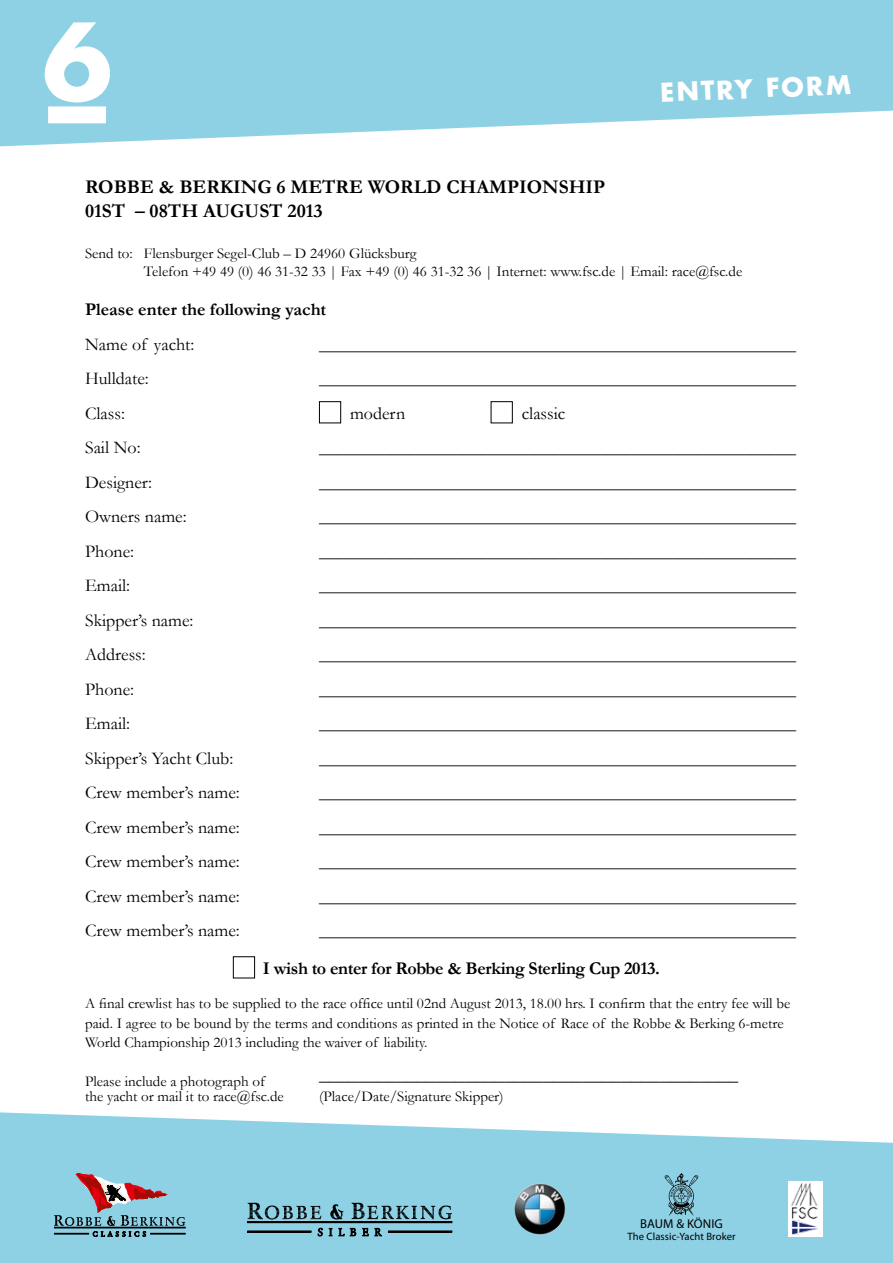
<style>
.page{position:relative;width:893px;height:1263px;background:#fff}
.page>*{position:absolute;margin:0;border:0;box-sizing:border-box;transform-origin:0 0}
.t1{font:700 25.35px "Futura Std";color:#fff}
.t2{font:700 19.5px/23.4px "Garamond";color:#000}
.t3{font:19.5px "Garamond";color:#000}
.t4{font:18px "Garamond";color:#000}
.t5{font:700 18px "Garamond";letter-spacing:-.015em;color:#000}
.t6{font:15px/19.5px "Garamond";color:#000}
.t7{font:600 12.9px "Baskerville";letter-spacing:.005em;color:#000}
.t8{font:10.65px "Baskerville";letter-spacing:.005em;color:#000}
</style>
<div class="page">
<svg style="left:0;top:0;width:893px;height:147px;background:#9dd7e7"></svg>
<svg style="left:0;top:1112px;width:893px;height:151px;background:#9bd6e6"></svg>
<svg style="left:45px;top:22px;width:65px;height:101px"></svg>
<svg style="left:665px;top:1173px;width:33px;height:42px"></svg>
<div style="left:388px;top:1231px;width:64px;height:1px;border:1px solid #000"></div>
<div style="left:248px;top:1231px;width:63px;height:1px;border:1px solid #000"></div>
<div style="left:248px;top:1221px;width:204px;height:2px;border:1px solid #000"></div>
<svg style="left:318px;top:1228px;width:64px;height:8px"></svg>
<svg style="left:248px;top:1203px;width:73px;height:16px"></svg>
<svg style="left:352px;top:1203px;width:100px;height:16px;background:#6595a3"></svg>
<svg style="left:330px;top:1204px;width:13px;height:15px"></svg>
<svg style="left:54px;top:1173px;width:131px;height:63px;background:#87a2b0"></svg>
<hr style="left:54px;top:1233px;width:35px;height:1px;background:#000">
<hr style="left:151px;top:1233px;width:34px;height:1px;background:#000">
<img style="left:514px;top:1183px;width:54px;height:52px">
<div style="left:789px;top:1181px;width:34px;height:55px;background:#fff"></div>
<img style="left:791px;top:1182px;width:28px;height:53px">
<div style="left:319px;top:401px;width:22px;height:22px;border:1px solid #000"></div>
<div style="left:491px;top:401px;width:22px;height:22px;border:1px solid #000"></div>
<div style="left:233px;top:956px;width:22px;height:22px;border:1px solid #000"></div>
<h1 class="t1" style="left:660px;top:76px;width:192px;rotate:-3deg">Entry form</h1>
<p class="t2" style="left:85px;top:175px;width:522px">Robbe &amp; Berking 6 Metre World Championship<br>01st – 08th August 2013</p>
<p class="t6" style="left:144px;top:244px;width:600px;line-height:18px;text-indent:-59px">Send to: Flensburger Segel-Club – D 24960 Glücksburg<br>Telefon +49 49 (0) 46 31-32 33 | Fax +49 (0) 46 31-32 36 | Internet: www.fsc.de | Email: race@fsc.de</p>
<p class="t5" style="left:85px;top:299px;width:243px">Please enter the following yacht</p>
<p class="t4" style="left:85px;top:333px;width:111px">Name of yacht:</p>
<p class="t4" style="left:319px;top:333px;width:478px">_____________________________________________________</p>
<p class="t4" style="left:85px;top:368px;width:65px">Hulldate:</p>
<p class="t4" style="left:319px;top:368px;width:478px">_____________________________________________________</p>
<p class="t4" style="left:85px;top:402px;width:41px">Class:</p>
<p class="t4" style="left:350px;top:402px;width:57px">modern</p>
<p class="t4" style="left:522px;top:402px;width:45px">classic</p>
<p class="t4" style="left:85px;top:437px;width:57px">Sail No:</p>
<p class="t4" style="left:319px;top:437px;width:479px">_____________________________________________________</p>
<p class="t4" style="left:85px;top:471px;width:69px">Designer:</p>
<p class="t4" style="left:319px;top:471px;width:479px">_____________________________________________________</p>
<p class="t4" style="left:85px;top:506px;width:103px">Owners name:</p>
<p class="t4" style="left:319px;top:506px;width:479px">_____________________________________________________</p>
<p class="t4" style="left:85px;top:540px;width:51px">Phone:</p>
<p class="t4" style="left:319px;top:540px;width:479px">_____________________________________________________</p>
<p class="t4" style="left:85px;top:575px;width:47px">Email:</p>
<p class="t4" style="left:319px;top:575px;width:479px">_____________________________________________________</p>
<p class="t4" style="left:85px;top:609px;width:110px">Skipper’s name:</p>
<p class="t4" style="left:319px;top:609px;width:479px">_____________________________________________________</p>
<p class="t4" style="left:85px;top:644px;width:62px">Address:</p>
<p class="t4" style="left:319px;top:644px;width:479px">_____________________________________________________</p>
<p class="t4" style="left:85px;top:678px;width:51px">Phone:</p>
<p class="t4" style="left:319px;top:678px;width:479px">_____________________________________________________</p>
<p class="t4" style="left:85px;top:713px;width:47px">Email:</p>
<p class="t4" style="left:319px;top:713px;width:479px">_____________________________________________________</p>
<p class="t4" style="left:85px;top:747px;width:150px">Skipper’s Yacht Club:</p>
<p class="t4" style="left:319px;top:747px;width:479px">_____________________________________________________</p>
<p class="t4" style="left:85px;top:782px;width:156px">Crew member’s name:</p>
<p class="t4" style="left:319px;top:782px;width:479px">_____________________________________________________</p>
<p class="t4" style="left:85px;top:816px;width:156px">Crew member’s name:</p>
<p class="t4" style="left:319px;top:816px;width:479px">_____________________________________________________</p>
<p class="t4" style="left:85px;top:851px;width:156px">Crew member’s name:</p>
<p class="t4" style="left:319px;top:851px;width:479px">_____________________________________________________</p>
<p class="t4" style="left:85px;top:885px;width:156px">Crew member’s name:</p>
<p class="t4" style="left:319px;top:885px;width:479px">_____________________________________________________</p>
<p class="t4" style="left:85px;top:920px;width:156px">Crew member’s name:</p>
<p class="t4" style="left:319px;top:920px;width:479px">_____________________________________________________</p>
<p class="t5" style="left:263px;top:957px;width:399px">I wish to enter for Robbe &amp; Berking Sterling Cup 2013.</p>
<p class="t6" style="left:85px;top:994px;width:707px">A final crewlist has to be supplied to the race office until 02nd August 2013, 18.00 hrs. I confirm that the entry fee will be paid. I agree to be bound by the terms and conditions as printed in the Notice of Race of the Robbe &amp; Berking 6-metre<br>World Championship 2013 including the waiver of liability.</p>
<p class="t6" style="left:85px;top:1072px;width:181px">Please include a photograph of</p>
<p class="t3" style="left:319px;top:1068px;width:421px">–––––––––––––––––––––––––––––––––––––––––––</p>
<p class="t6" style="left:85px;top:1087px;width:200px">the yacht or mail it to race@fsc.de</p>
<p class="t6" style="left:319px;top:1087px;width:186px">(Place/Date/Signature Skipper)</p>
<p class="t7" style="left:640px;top:1215px;width:84px">BAUM &amp; KÖNIG</p>
<p class="t8" style="left:628px;top:1229px;width:110px">The Classic-Yacht Broker</p>
</div>
